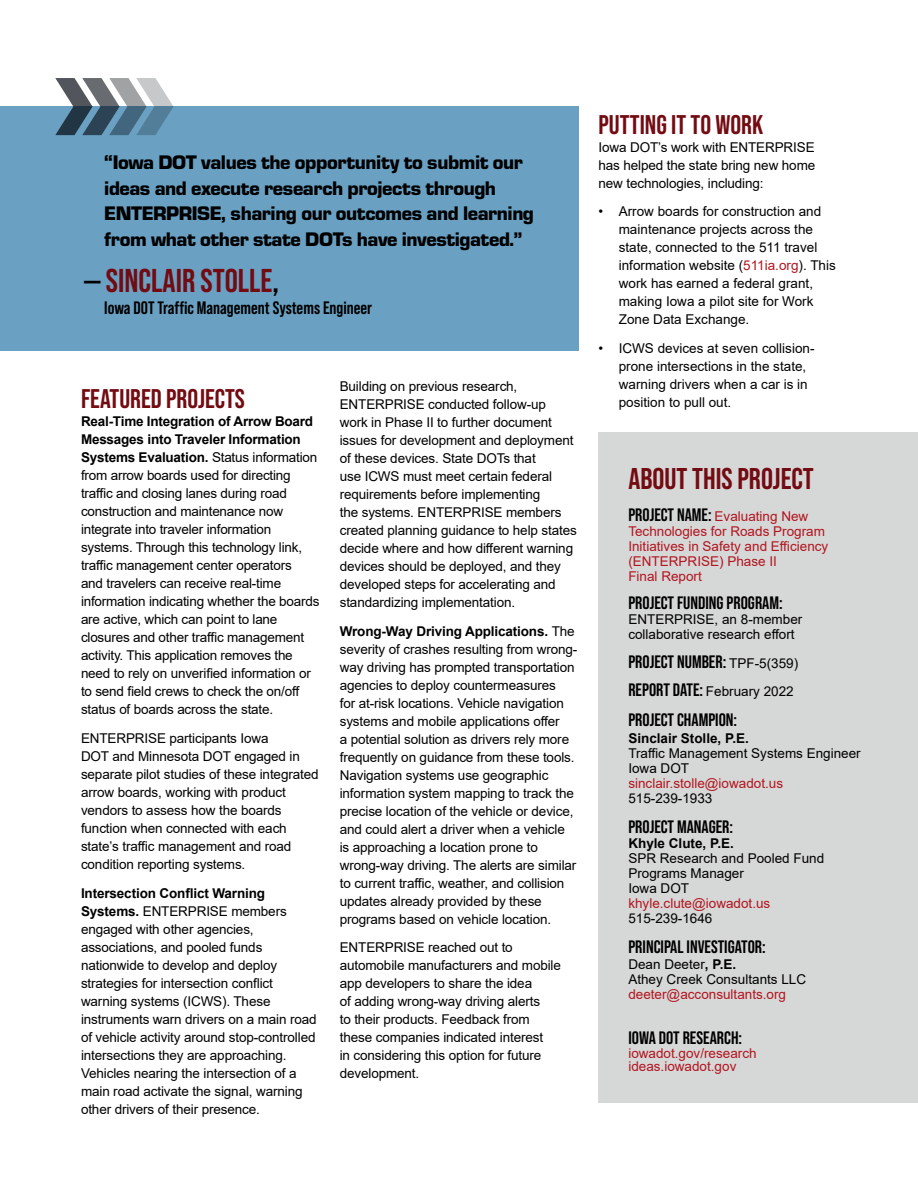
<style>
.page{position:relative;width:918px;height:1188px;background:#fff}
.page>*{position:absolute;margin:0;border:0;box-sizing:border-box;transform-origin:0 0}
.t1{font:700 33px "Bebas Neue Pro";color:#730b12}
.about_this_project{font:700 30px "Bebas Neue Pro";color:#730b12}
.H3_-_subhead{font:700 27px "Bebas Neue Pro";color:#730b12}
.t2{font:900 20.4px/25.5px "Eurostile";letter-spacing:-.02em;color:#000}
.about_this_project-2{font:700 18px "Bebas Neue Pro";color:#000}
.body_copy{font:13.5px/18px "Arial";letter-spacing:-.01em;color:#000}
.about_this_project-3{font:13.5px/15px "Arial";color:#000}
.Bullets{font:13.5px/18px "Arial";color:#000}
.about_this_project-4{font:13.5px/15px "Arial";color:#b2151f}
.s1{color:#000}
.s2{font-weight:700}
.s3{color:#b2151f}
.s4{font-family:"Bebas Neue Pro";font-weight:700;font-size:18px;color:#000}
.s5{font-family:"Arial";font-weight:400;font-size:13.5px}
.s6{font-family:"Bebas Neue Pro";font-weight:700;font-size:18px}
</style>
<div class="page">
<div style="left:0;top:107px;width:578px;height:244px;background:#6aa1c3"></div>
<div style="left:599px;top:432px;width:319px;height:671px;background:#d6d7d7"></div>
<svg style="left:55px;top:78px;width:119px;height:57px"></svg>
<p class="t2" style="left:104px;top:148px;width:431px">“Iowa DOT values the opportunity to submit our ideas and execute research projects through ENTERPRISE, sharing our outcomes and learning from what other state DOTs have investigated.”</p>
<p class="t1" style="left:84px;top:262px;width:197px"><span class="s1">—</span> SINCLAIR STOLLE<span class="s1">,</span></p>
<p class="about_this_project-2" style="left:104px;top:297px;width:269px">Iowa DOT Traffic Management Systems Engineer</p>
<p class="H3_-_subhead" style="left:81px;top:383px;width:165px">FEATURED PROJECTS</p>
<p class="body_copy" style="left:81px;top:412px;width:240px"><span class="s2">Real-Time Integration of Arrow Board Messages into Traveler Information Systems Evaluation.</span> Status information from arrow boards used for directing traffic and closing lanes during road construction and maintenance now integrate into traveler information systems. Through this technology link, traffic management center operators<br>and travelers can receive real-time information indicating whether the boards are active, which can point to lane closures and other traffic management activity. This application removes the need to rely on unverified information or to send field crews to check the on/off status of boards across the state.</p>
<p class="body_copy" style="left:81px;top:729px;width:239px">ENTERPRISE participants Iowa<br>DOT and Minnesota DOT engaged in separate pilot studies of these integrated arrow boards, working with product vendors to assess how the boards function when connected with each state’s traffic management and road condition reporting systems.</p>
<p class="body_copy" style="left:81px;top:884px;width:237px"><span class="s2">Intersection Conflict Warning Systems.</span> ENTERPRISE members engaged with other agencies, associations, and pooled funds nationwide to develop and deploy strategies for intersection conflict warning systems (ICWS). These instruments warn drivers on a main road of vehicle activity around stop-controlled intersections they are approaching.<br>Vehicles nearing the intersection of a main road activate the signal, warning other drivers of their presence.</p>
<p class="body_copy" style="left:340px;top:377px;width:239px">Building on previous research, ENTERPRISE conducted follow-up work in Phase II to further document issues for development and deployment of these devices. State DOTs that<br>use ICWS must meet certain federal requirements before implementing<br>the systems. ENTERPRISE members created planning guidance to help states decide where and how different warning devices should be deployed, and they developed steps for accelerating and standardizing implementation.</p>
<p class="body_copy" style="left:340px;top:622px;width:239px"><span class="s2">Wrong-Way Driving Applications.</span> The severity of crashes resulting from wrong&shy;way driving has prompted transportation agencies to deploy countermeasures<br>for at-risk locations. Vehicle navigation systems and mobile applications offer<br>a potential solution as drivers rely more frequently on guidance from these tools.<br>Navigation systems use geographic information system mapping to track the precise location of the vehicle or device, and could alert a driver when a vehicle is approaching a location prone to wrong-way driving. The alerts are similar to current traffic, weather, and collision updates already provided by these programs based on vehicle location.</p>
<p class="body_copy" style="left:340px;top:939px;width:223px">ENTERPRISE reached out to automobile manufacturers and mobile app developers to share the idea<br>of adding wrong-way driving alerts<br>to their products. Feedback from these companies indicated interest<br>in considering this option for future development.</p>
<p class="H3_-_subhead" style="left:599px;top:109px;width:166px">PUTTING IT TO WORK</p>
<p class="body_copy" style="left:599px;top:138px;width:218px;text-align:justify">Iowa DOT’s work with ENTERPRISE has helped the state bring new home new technologies, including:</p>
<p class="Bullets" style="left:619px;top:203px;width:219px;text-indent:-20px">• Arrow boards for construction and maintenance projects across the state, connected to the 511 travel information website (<span class="s3">511ia.org</span>). This work has earned a federal grant, making Iowa a pilot site for Work<br>Zone Data Exchange.</p>
<p class="Bullets" style="left:619px;top:339px;width:197px;text-indent:-20px">• ICWS devices at seven collision&shy;prone intersections in the state, warning drivers when a car is in position to pull out.</p>
<p class="about_this_project" style="left:628px;top:462px;width:187px">ABOUT THIS PROJECT</p>
<p class="about_this_project-4" style="left:628px;top:509px;width:202px"><span class="s4">PROJECT NAME:</span> Evaluating New<br>Technologies for Roads Program<br>Initiatives in Safety and Efficiency (ENTERPRISE) Phase II<br>Final Report</p>
<p class="about_this_project-2" style="left:628px;top:593px;width:156px">PROJECT FUNDING PROGRAM:</p>
<p class="about_this_project-3" style="left:628px;top:612px;width:176px">ENTERPRISE, an 8-member collaborative research effort</p>
<p class="about_this_project-2" style="left:628px;top:651px;width:171px">PROJECT NUMBER: <span class="s5">TPF-5(359)</span></p>
<p class="about_this_project-3" style="left:628px;top:684px;width:167px"><span class="s6">REPORT DATE:</span> February 2022</p>
<p class="about_this_project-2" style="left:628px;top:710px;width:110px">PROJECT CHAMPION:</p>
<p class="about_this_project-3" style="left:628px;top:731px;width:234px"><span class="s2">Sinclair Stolle, P.E.<br></span>Traffic Management Systems Engineer<br>Iowa DOT<br><span class="s3">sinclair.stolle@iowadot.us<br></span>515-239-1933</p>
<p class="about_this_project-2" style="left:628px;top:816px;width:106px">PROJECT MANAGER:</p>
<p class="about_this_project-3" style="left:628px;top:836px;width:197px"><span class="s2">Khyle Clute, P.E.<br></span>SPR Research and Pooled Fund<br>Programs Manager<br>Iowa DOT <span class="s3">khyle.clute@iowadot.us<br></span>515-239-1646</p>
<p class="about_this_project-2" style="left:628px;top:936px;width:139px">PRINCIPAL INVESTIGATOR:</p>
<p class="about_this_project-3" style="left:628px;top:957px;width:179px">Dean Deeter<span class="s2">, P.E.<br></span>Athey Creek Consultants LLC <span class="s3">deeter@acconsultants.org</span></p>
<p class="about_this_project-2" style="left:628px;top:1028px;width:115px">IOWA DOT RESEARCH:</p>
<p class="about_this_project-4" style="left:628px;top:1046px;width:130px;line-height:13.5px">iowadot.gov/research ideas.iowadot.gov</p>
</div>
